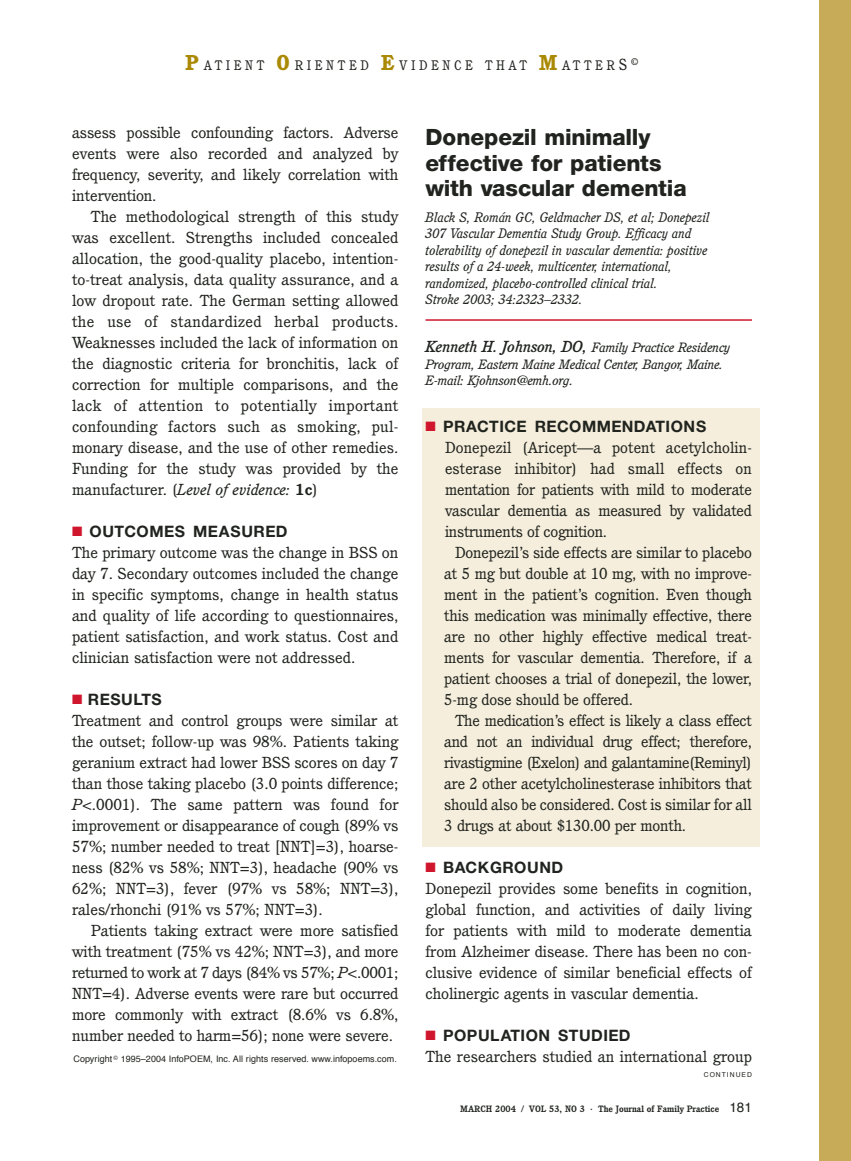
<style>
.page{position:relative;width:851px;height:1161px;background:#fff}
.page>*{position:absolute;margin:0;border:0;box-sizing:border-box;transform-origin:0 0}
.t1{font:800 22.5px/25.5px "Helvetica Neue";letter-spacing:-.01em;color:#20231e}
.t2{font:700 15.75px "Helvetica Neue";letter-spacing:.03em;color:#20231e}
.t3{font:15.6px/21px "Cushing";letter-spacing:-.005em;color:#20231e;text-align:justify;scale:1.06 1}
.t4{font:15.6px/21px "Cushing";letter-spacing:-.005em;color:#20231e;text-align:justify;scale:1.04 1}
.t5{font:italic 13.5px/16.5px "Cushing";color:#20231e}
.t6{font:13.5px "Cushing";letter-spacing:.275em;color:#20231e;scale:.95 1}
.t7{font:italic 13.2px/16.5px "Cushing";letter-spacing:-.015em;color:#20231e;scale:1.06 1}
.t8{font:9px "Helvetica";letter-spacing:.005em;color:#20231e}
.t9{font:700 9px "Cushing";color:#20231e}
.t10{font:6.75px "Helvetica";letter-spacing:.15em;color:#20231e}
.s1{font-weight:800;font-size:21px;color:#aa8905}
.s2{font-size:15.75px}
.s3{font-style:italic}
.s4{font-weight:700}
.s5{color:#cf162d}
.s6{font-weight:500;font-size:15.6px}
.s7{font-family:"Helvetica";font-weight:400;font-size:13.5px}
</style>
<div class="page">
<div style="left:819px;top:0;width:31px;height:1161px;background:#c7ab58"></div>
<div style="left:422px;top:408px;width:337px;height:438px;background:#f5eedc"></div>
<hr style="left:425px;top:319px;width:327px;height:2px;background:#cf162d">
<p class="t6" style="left:185px;top:60px;width:478px"><span class="s1">P</span>ATIENT <span class="s1">O</span>RIENTED <span class="s1">E</span>VIDENCE THAT <span class="s1">M</span>ATTER<span class="s2">S</span> <sup>©</sup></p>
<p class="t3" style="left:72px;top:123px;width:309px">assess possible confounding factors. Adverse events were also recorded and analyzed by frequency, severity, and likely correlation with intervention.</p>
<p class="t3" style="left:72px;top:207px;width:309px;text-indent:19px">The methodological strength of this study was excellent. Strengths included concealed allocation, the good-quality placebo, intention&shy;to-treat analysis, data quality assurance, and a low dropout rate. The German setting allowed the use of standardized herbal products.<br>Weaknesses included the lack of information on the diagnostic criteria for bronchitis, lack of correction for multiple comparisons, and the lack of attention to potentially important confounding factors such as smoking, pul&shy;monary disease, and the use of other remedies.<br>Funding for the study was provided by the manufacturer. (<span class="s3">Level of evidence:</span> <span class="s4">1c</span>)</p>
<p class="t2" style="left:72px;top:526px;width:217px"><span class="s5">■</span> OUTCOMES MEASURED</p>
<p class="t3" style="left:72px;top:543px;width:309px">The primary outcome was the change in BSS on day 7. Secondary outcomes included the change in specific symptoms, change in health status and quality of life according to questionnaires, patient satisfaction, and work status. Cost and clinician satisfaction were not addressed.</p>
<p class="t2" style="left:72px;top:694px;width:91px"><span class="s5">■</span> RESULTS</p>
<p class="t3" style="left:72px;top:711px;width:309px">Treatment and control groups were similar at the outset; follow-up was 98%. Patients taking geranium extract had lower BSS scores on day 7 than those taking placebo (3.0 points difference; <span class="s3">P</span>&lt;.0001). The same pattern was found for improvement or disappearance of cough (89% vs 57%; number needed to treat [NNT]=3), hoarse&shy;ness (82% vs 58%; NNT=3), headache (90% vs 62%; NNT=3), fever (97% vs 58%; NNT=3), rales/rhonchi (91% vs 57%; NNT=3).</p>
<p class="t3" style="left:72px;top:921px;width:309px;text-indent:19px">Patients taking extract were more satisfied with treatment (75% vs 42%; NNT=3), and more returned to work at 7 days (84% vs 57%; <span class="s3">P</span>&lt;.0001; NNT=4). Adverse events were rare but occurred more commonly with extract (8.6% vs 6.8%, number needed to harm=56); none were severe.</p>
<p class="t8" style="left:74px;top:1055px;width:325px">Copyright <sup>©</sup> 1995–2004 InfoPOEM, Inc. All rights reserved. www.infopoems.com.</p>
<h1 class="t1" style="left:425px;top:126px;width:263px">Donepezil minimally effective for patients with vascular dementia</h1>
<p class="t5" style="left:425px;top:210px;width:286px">Black S, Román GC, Geldmacher DS, et al; Donepezil 307 Vascular Dementia Study Group. Efficacy and tolerability of donepezil in vascular dementia: positive results of a 24-week, multicenter, international, randomized, placebo-controlled clinical trial.<br>Stroke 2003; 34:2323–2332.</p>
<p class="t7" style="left:425px;top:340px;width:289px"><span class="s6">Kenneth H. Johnson, DO,</span> Family Practice Residency<br>Program, Eastern Maine Medical Center, Bangor, Maine.<br>E-mail: Kjohnson@emh.org.</p>
<p class="t2" style="left:425px;top:421px;width:282px"><span class="s5">■</span> PRACTICE RECOMMENDATIONS</p>
<p class="t4" style="left:445px;top:438px;width:296px">Donepezil (Aricept—a potent acetylcholin&shy;esterase inhibitor) had small effects on mentation for patients with mild to moderate vascular dementia as measured by validated instruments of cognition.</p>
<p class="t4" style="left:444px;top:543px;width:297px;text-indent:11px">Donepezil’s side effects are similar to placebo at 5 mg but double at 10 mg, with no improve&shy;ment in the patient’s cognition. Even though this medication was minimally effective, there are no other highly effective medical treat&shy;ments for vascular dementia. Therefore, if a patient chooses a trial of donepezil, the lower, 5-mg dose should be offered.</p>
<p class="t4" style="left:444px;top:711px;width:297px;text-indent:11px">The medication’s effect is likely a class effect and not an individual drug effect; therefore, rivastigmine (Exelon) and galantamine(Reminyl) are 2 other acetylcholinesterase inhibitors that should also be considered. Cost is similar for all 3 drugs at about $130.00 per month.</p>
<p class="t2" style="left:425px;top:862px;width:139px"><span class="s5">■</span> BACKGROUND</p>
<p class="t3" style="left:425px;top:879px;width:309px">Donepezil provides some benefits in cognition, global function, and activities of daily living for patients with mild to moderate dementia from Alzheimer disease. There has been no con&shy;clusive evidence of similar beneficial effects of cholinergic agents in vascular dementia.</p>
<p class="t2" style="left:425px;top:1030px;width:207px"><span class="s5">■</span> POPULATION STUDIED</p>
<p class="t3" style="left:425px;top:1047px;width:309px">The researchers studied an international group</p>
<p class="t10" style="left:703px;top:1072px;width:50px">CONTINUED</p>
<p class="t9" style="left:460px;top:1106px;width:293px">MARCH 2004 / VOL 53, NO 3 · The Journal of Family Practice <span class="s7">181</span></p>
</div>
